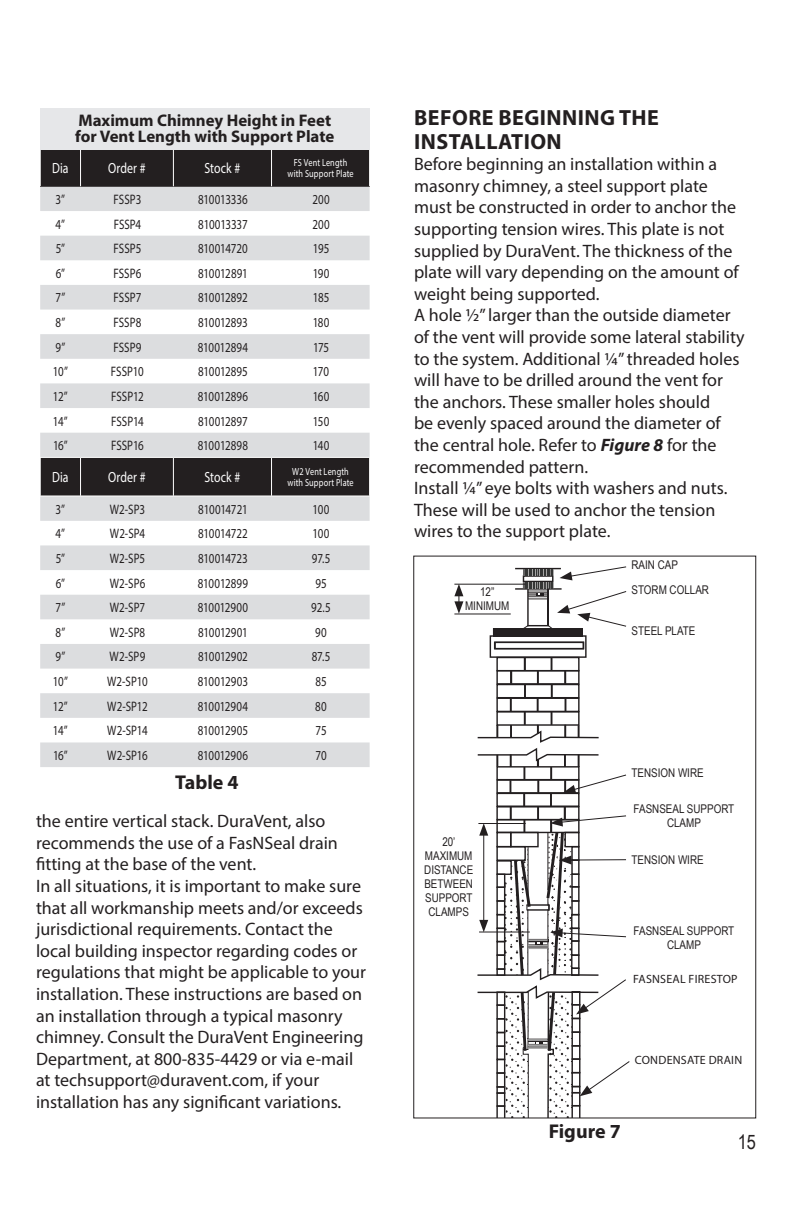
<style>
.page{position:relative;width:792px;height:1224px;background:#fff}
.page>*{position:absolute;margin:0;border:0;box-sizing:border-box;transform-origin:0 0}
.t1{font:700 22px/24px "Myriad Pro";letter-spacing:.02em;color:#231f20}
.t2{font:700 20px "Myriad Pro";color:#231f20}
.t3{font:20px "Arial Narrow";color:#231f20}
.t4{font:18px/21.6px "Myriad Pro";color:#231f20}
.t5{font:700 16.8px/16px "Myriad Pro";color:#231f20}
.t6{font:14.8px "Myriad Pro";letter-spacing:.01em;color:#fff;scale:.8 1}
.t7{font:13.8px "Myriad Pro";letter-spacing:-.005em;color:#231f20;scale:.8 1}
.t8{font:13.8px "Myriad Pro";letter-spacing:-.025em;color:#231f20;scale:.8 1}
.t9{font:12px/14px "Arial Narrow";color:#231f20;text-align:center}
.t10{font:12px "Myriad Pro";letter-spacing:.02em;color:#231f20}
.t11{font:10.4px/11.4px "Myriad Pro";letter-spacing:.015em;color:#fff;text-align:center;scale:.8 1}
.s1{font-weight:700;font-style:italic}
</style>
<div class="page">
<hr style="left:515px;top:568px;width:46px;height:1px;background:#231f20">
<hr style="left:515px;top:588px;width:47px;height:2px;background:#231f20">
<div style="left:494px;top:629px;width:88px;height:7px;background:#231f20"></div>
<div style="left:493px;top:628px;width:90px;height:9px;border:1px solid #231f20"></div>
<div style="left:490px;top:635px;width:97px;height:23px;border:1px solid #231f20"></div>
<div style="left:494px;top:642px;width:90px;height:7px;border:1px solid #231f20"></div>
<div style="left:496px;top:657px;width:84px;height:14px;border:1px solid #231f20"></div>
<hr style="left:454px;top:584px;width:71px;height:1px;background:#231f20">
<hr style="left:454px;top:614px;width:57px;height:1px;background:#231f20">
<svg style="left:454px;top:584px;width:9px;height:30px"></svg>
<svg style="left:476px;top:658px;width:154px;height:461px"></svg>
<svg style="left:522px;top:566px;width:105px;height:64px"></svg>
<div style="left:41px;top:150px;width:328px;height:36px;background:#231f20"></div>
<svg style="left:40px;top:187px;width:330px;height:270px;fill:#e3e3e5"></svg>
<hr style="left:40px;top:186px;width:41px;height:1px;background:#231f20">
<hr style="left:81px;top:186px;width:92px;height:1px;background:#231f20">
<hr style="left:173px;top:186px;width:99px;height:1px;background:#231f20">
<hr style="left:272px;top:186px;width:98px;height:1px;background:#231f20">
<hr style="left:80px;top:149px;width:1px;height:37px;background:#fff">
<hr style="left:173px;top:149px;width:1px;height:37px;background:#fff">
<hr style="left:271px;top:149px;width:1px;height:37px;background:#fff">
<div style="left:40px;top:108px;width:330px;height:42px;background:#e6e7e9"></div>
<div style="left:41px;top:458px;width:328px;height:38px;background:#231f20"></div>
<svg style="left:40px;top:497px;width:330px;height:270px;fill:#e3e3e5"></svg>
<hr style="left:80px;top:458px;width:1px;height:38px;background:#fff">
<hr style="left:173px;top:458px;width:1px;height:38px;background:#fff">
<hr style="left:271px;top:458px;width:1px;height:38px;background:#fff">
<p class="t5" style="left:75px;top:112px;width:261px">Maximum Chimney Height in Feet for Vent Length with Support Plate</p>
<p class="t6" style="left:52px;top:159px;width:22px">Dia</p>
<p class="t6" style="left:108px;top:159px;width:49px">Order #</p>
<p class="t6" style="left:204px;top:159px;width:46px">Stock #</p>
<p class="t11" style="left:287px;top:156px;width:84px">FS Vent Length with Support Plate</p>
<p class="t7" style="left:56px;top:191px;width:14px">3”</p>
<p class="t7" style="left:114px;top:191px;width:36px">FSSP3</p>
<p class="t7" style="left:198px;top:191px;width:64px">810013336</p>
<p class="t7" style="left:312px;top:191px;width:23px">200</p>
<p class="t7" style="left:56px;top:215px;width:14px">4”</p>
<p class="t7" style="left:114px;top:215px;width:36px">FSSP4</p>
<p class="t7" style="left:198px;top:215px;width:63px">810013337</p>
<p class="t7" style="left:312px;top:215px;width:23px">200</p>
<p class="t7" style="left:56px;top:240px;width:13px">5”</p>
<p class="t7" style="left:114px;top:240px;width:36px">FSSP5</p>
<p class="t8" style="left:198px;top:240px;width:64px">810014720</p>
<p class="t7" style="left:313px;top:240px;width:22px">195</p>
<p class="t7" style="left:56px;top:265px;width:13px">6”</p>
<p class="t7" style="left:114px;top:265px;width:36px">FSSP6</p>
<p class="t8" style="left:198px;top:265px;width:64px">810012891</p>
<p class="t7" style="left:313px;top:265px;width:22px">190</p>
<p class="t7" style="left:55px;top:289px;width:14px">7”</p>
<p class="t7" style="left:114px;top:289px;width:36px">FSSP7</p>
<p class="t7" style="left:198px;top:289px;width:64px">810012892</p>
<p class="t7" style="left:313px;top:289px;width:22px">185</p>
<p class="t7" style="left:55px;top:314px;width:14px">8”</p>
<p class="t7" style="left:114px;top:314px;width:36px">FSSP8</p>
<p class="t7" style="left:198px;top:314px;width:64px">810012893</p>
<p class="t7" style="left:313px;top:314px;width:23px">180</p>
<p class="t7" style="left:55px;top:339px;width:14px">9”</p>
<p class="t7" style="left:113px;top:339px;width:37px">FSSP9</p>
<p class="t7" style="left:198px;top:339px;width:64px">810012894</p>
<p class="t7" style="left:313px;top:339px;width:22px">175</p>
<p class="t7" style="left:53px;top:363px;width:20px">10”</p>
<p class="t7" style="left:111px;top:363px;width:43px">FSSP10</p>
<p class="t7" style="left:198px;top:363px;width:64px">810012895</p>
<p class="t7" style="left:313px;top:363px;width:22px">170</p>
<p class="t7" style="left:53px;top:388px;width:20px">12”</p>
<p class="t7" style="left:111px;top:388px;width:42px">FSSP12</p>
<p class="t7" style="left:198px;top:388px;width:64px">810012896</p>
<p class="t7" style="left:313px;top:388px;width:23px">160</p>
<p class="t7" style="left:53px;top:412px;width:20px">14”</p>
<p class="t7" style="left:111px;top:412px;width:43px">FSSP14</p>
<p class="t7" style="left:198px;top:412px;width:64px">810012897</p>
<p class="t7" style="left:313px;top:412px;width:22px">150</p>
<p class="t7" style="left:53px;top:437px;width:20px">16”</p>
<p class="t7" style="left:111px;top:437px;width:43px">FSSP16</p>
<p class="t7" style="left:198px;top:437px;width:64px">810012898</p>
<p class="t7" style="left:313px;top:437px;width:23px">140</p>
<p class="t6" style="left:52px;top:468px;width:22px">Dia</p>
<p class="t6" style="left:108px;top:468px;width:49px">Order #</p>
<p class="t6" style="left:204px;top:468px;width:46px">Stock #</p>
<p class="t11" style="left:287px;top:465px;width:84px">W2 Vent Length with Support Plate</p>
<p class="t7" style="left:56px;top:501px;width:14px">3”</p>
<p class="t7" style="left:110px;top:501px;width:46px">W2-SP3</p>
<p class="t8" style="left:198px;top:501px;width:63px">810014721</p>
<p class="t7" style="left:313px;top:501px;width:23px">100</p>
<p class="t7" style="left:56px;top:525px;width:14px">4”</p>
<p class="t7" style="left:110px;top:525px;width:46px">W2-SP4</p>
<p class="t8" style="left:198px;top:525px;width:64px">810014722</p>
<p class="t7" style="left:313px;top:525px;width:23px">100</p>
<p class="t7" style="left:56px;top:550px;width:13px">5”</p>
<p class="t7" style="left:110px;top:550px;width:46px">W2-SP5</p>
<p class="t8" style="left:198px;top:550px;width:64px">810014723</p>
<p class="t7" style="left:312px;top:550px;width:25px">97.5</p>
<p class="t7" style="left:56px;top:574px;width:13px">6”</p>
<p class="t7" style="left:110px;top:574px;width:46px">W2-SP6</p>
<p class="t7" style="left:198px;top:574px;width:64px">810012899</p>
<p class="t7" style="left:315px;top:574px;width:16px">95</p>
<p class="t7" style="left:55px;top:599px;width:14px">7”</p>
<p class="t7" style="left:110px;top:599px;width:46px">W2-SP7</p>
<p class="t7" style="left:198px;top:599px;width:65px">810012900</p>
<p class="t7" style="left:311px;top:599px;width:26px">92.5</p>
<p class="t7" style="left:55px;top:624px;width:14px">8”</p>
<p class="t7" style="left:110px;top:624px;width:46px">W2-SP8</p>
<p class="t8" style="left:198px;top:624px;width:64px">810012901</p>
<p class="t7" style="left:315px;top:624px;width:16px">90</p>
<p class="t7" style="left:55px;top:648px;width:14px">9”</p>
<p class="t7" style="left:110px;top:648px;width:46px">W2-SP9</p>
<p class="t7" style="left:198px;top:648px;width:64px">810012902</p>
<p class="t7" style="left:312px;top:648px;width:25px">87.5</p>
<p class="t7" style="left:53px;top:673px;width:20px">10”</p>
<p class="t7" style="left:107px;top:673px;width:52px">W2-SP10</p>
<p class="t7" style="left:198px;top:673px;width:64px">810012903</p>
<p class="t7" style="left:315px;top:673px;width:16px">85</p>
<p class="t7" style="left:53px;top:698px;width:20px">12”</p>
<p class="t7" style="left:107px;top:698px;width:52px">W2-SP12</p>
<p class="t7" style="left:198px;top:698px;width:65px">810012904</p>
<p class="t7" style="left:315px;top:698px;width:16px">80</p>
<p class="t7" style="left:53px;top:722px;width:20px">14”</p>
<p class="t7" style="left:107px;top:722px;width:52px">W2-SP14</p>
<p class="t7" style="left:198px;top:722px;width:64px">810012905</p>
<p class="t7" style="left:316px;top:722px;width:15px">75</p>
<p class="t7" style="left:53px;top:747px;width:20px">16”</p>
<p class="t7" style="left:107px;top:747px;width:52px">W2-SP16</p>
<p class="t7" style="left:198px;top:747px;width:64px">810012906</p>
<p class="t7" style="left:316px;top:747px;width:15px">70</p>
<p class="t2" style="left:175px;top:770px;width:65px">Table 4</p>
<p class="t4" style="left:36px;top:810px;width:332px">the entire vertical stack. DuraVent, also recommends the use of a FasNSeal drain fitting at the base of the vent.<br>In all situations, it is important to make sure that all workmanship meets and/or exceeds jurisdictional requirements. Contact the local building inspector regarding codes or regulations that might be applicable to your installation. These instructions are based on an installation through a typical masonry chimney. Consult the DuraVent Engineering Department, at 800-835-4429 or via e-mail at techsupport@duravent.com, if your installation has any significant variations.</p>
<p class="t1" style="left:414px;top:104px;width:246px">BEFORE BEGINNING THE<br>INSTALLATION</p>
<p class="t4" style="left:414px;top:153px;width:332px">Before beginning an installation within a masonry chimney, a steel support plate must be constructed in order to anchor the supporting tension wires. This plate is not supplied by DuraVent. The thickness of the plate will vary depending on the amount of weight being supported.<br>A hole ½” larger than the outside diameter of the vent will provide some lateral stability to the system. Additional ¼” threaded holes will have to be drilled around the vent for the anchors. These smaller holes should<br>be evenly spaced around the diameter of the central hole. Refer to <span class="s1">Figure 8</span> for the recommended pattern.<br>Install ¼” eye bolts with washers and nuts.<br>These will be used to anchor the tension wires to the support plate.</p>
<p class="t9" style="left:465px;top:585px;width:46px">12”<br>MINIMUM</p>
<p class="t9" style="left:632px;top:558px;width:48px">RAIN CAP</p>
<p class="t9" style="left:632px;top:582px;width:79px">STORM COLLAR</p>
<p class="t9" style="left:632px;top:623px;width:66px">STEEL PLATE</p>
<p class="t9" style="left:424px;top:835px;width:51px">20’<br>MAXIMUM<br>DISTANCE<br>BETWEEN<br>SUPPORT<br>CLAMPS</p>
<p class="t9" style="left:632px;top:766px;width:74px">TENSION WIRE</p>
<p class="t9" style="left:634px;top:801px;width:102px">FASNSEAL SUPPORT<br>CLAMP</p>
<p class="t9" style="left:632px;top:853px;width:74px">TENSION WIRE</p>
<p class="t9" style="left:634px;top:923px;width:102px">FASNSEAL SUPPORT<br>CLAMP</p>
<p class="t10" style="left:633px;top:971px;width:106px">FASNSEAL FIRESTOP</p>
<p class="t10" style="left:635px;top:1052px;width:109px">CONDENSATE DRAIN</p>
<p class="t2" style="left:549px;top:1118px;width:74px">Figure 7</p>
<p class="t3" style="left:738px;top:1127px;width:20px">15</p>
</div>
